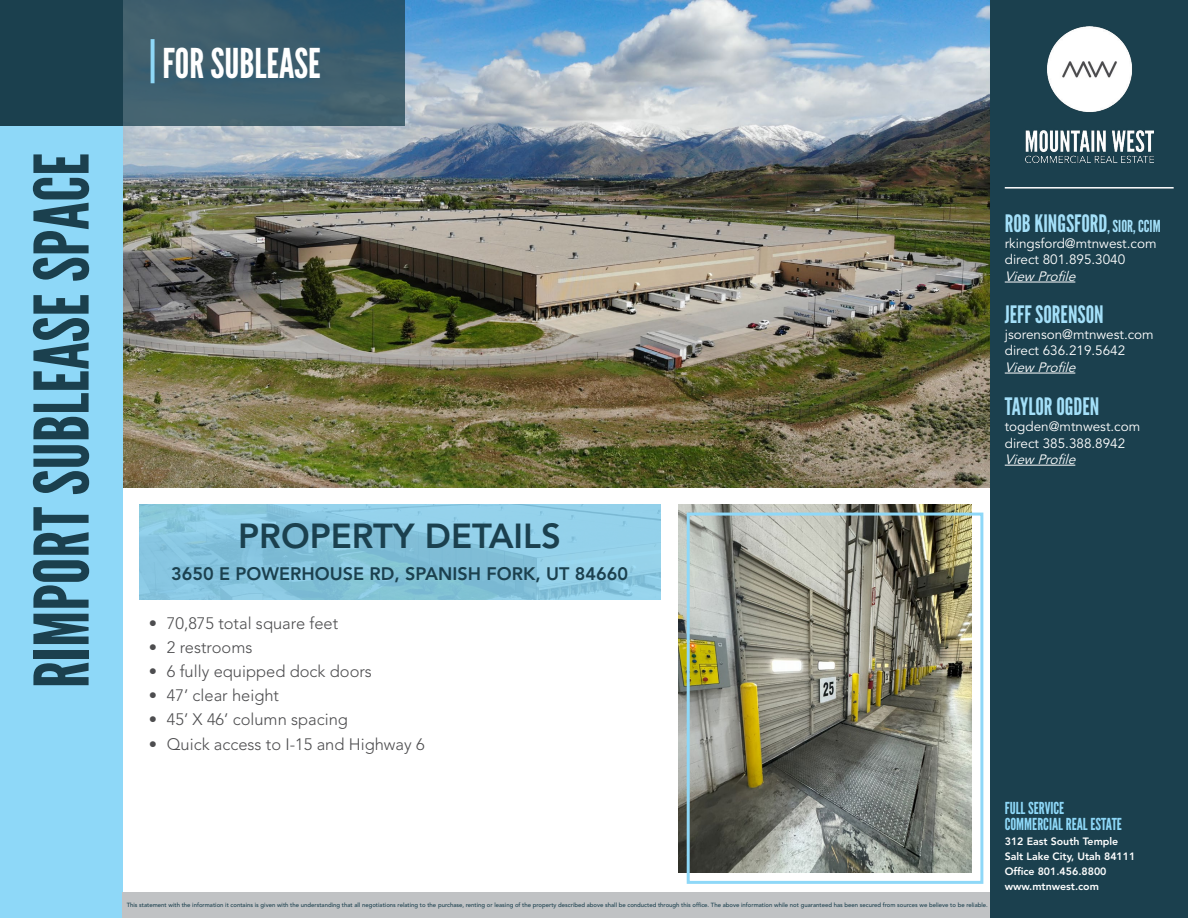
<style>
.page{position:relative;width:1188px;height:918px;background:#fff}
.page>*{position:absolute;margin:0;border:0;box-sizing:border-box;transform-origin:0 0}
.t1{font:75px "League Gothic";color:#1b404e}
.t2{font:40.95px "League Gothic";color:#fff}
.t3{font:800 34.5px "Avenir LT Std";color:#1b404e}
.t4{font:24px "League Gothic";color:#a4e0f9}
.t5{font:800 18px "Avenir LT Std";color:#1b404e}
.t6{font:300 16.5px "Avenir LT Std";color:#4d4d4f}
.t7{font:16.5px/16.5px "League Gothic";color:#8ed8f8}
.t8{font:13.5px/16.2px "Avenir LT Std";color:#fff}
.t9{font:italic 13.5px "Avenir LT Std";color:#fff}
.t10{font:800 10.65px/15px "Avenir LT Std";color:#fff}
.t11{font:500 6px "Avenir LT Std";color:#1b404e}
.s1{color:#8ed8f8}
.s2{font-size:16.5px}
</style>
<div class="page">
<img style="left:122px;top:0;width:868px;height:487px">
<svg style="left:140px;top:504px;width:521px;height:96px;background:#89c7e0"></svg>
<img style="left:678px;top:504px;width:294px;height:368px">
<img style="left:685px;top:511px;width:299px;height:373px">
<div style="left:0;top:0;width:122px;height:918px;background:#8ed8f8"></div>
<div style="left:0;top:0;width:122px;height:125px;background:#1b404e"></div>
<div style="left:122px;top:892px;width:868px;height:26px;background:#c0c2c4"></div>
<div style="left:990px;top:0;width:198px;height:918px;background:#1b404e"></div>
<img style="left:1025px;top:27px;width:128px;height:135px">
<hr style="left:1005px;top:282px;width:70px;height:1px;background:#fff">
<hr style="left:1005px;top:373px;width:70px;height:1px;background:#fff">
<hr style="left:1005px;top:465px;width:70px;height:1px;background:#fff">
<hr style="left:1005px;top:187px;width:169px;height:2px;background:#fff">
<svg style="left:122px;top:0;width:283px;height:125px;background:#3c5e6e"></svg>
<h1 class="t1" style="left:17px;top:688px;width:537px;rotate:-90deg">RIMPORT SUBLEASE SPACE</h1>
<h2 class="t2" style="left:149px;top:39px;width:173px"><span class="s1">|</span> FOR SUBLEASE</h2>
<h3 class="t4" style="left:1005px;top:209px;width:157px">ROB KINGSFORD<span class="s2">, SIOR, CCIM</span></h3>
<h3 class="t8" style="left:1005px;top:236px;width:153px">rkingsford@mtnwest.com direct 801.895.3040</h3>
<h3 class="t9" style="left:1005px;top:268px;width:76px">View Profile</h3>
<h3 class="t4" style="left:1005px;top:300px;width:100px">JEFF SORENSON</h3>
<h3 class="t8" style="left:1005px;top:327px;width:151px">jsorenson@mtnwest.com direct 636.219.5642</h3>
<h3 class="t9" style="left:1005px;top:359px;width:76px">View Profile</h3>
<h3 class="t4" style="left:1005px;top:392px;width:96px">TAYLOR OGDEN</h3>
<h3 class="t8" style="left:1005px;top:419px;width:137px">togden@mtnwest.com direct 385.388.8942</h3>
<h3 class="t9" style="left:1005px;top:451px;width:76px">View Profile</h3>
<h3 class="t3" style="left:238px;top:516px;width:324px">PROPERTY DETAILS</h3>
<h3 class="t5" style="left:171px;top:563px;width:458px">3650 E POWERHOUSE RD, SPANISH FORK, UT 84660</h3>
<h3 class="t6" style="left:149px;top:614px;width:191px">• 70,875 total square feet</h3>
<h3 class="t6" style="left:149px;top:638px;width:105px">• 2 restrooms</h3>
<h3 class="t6" style="left:149px;top:662px;width:225px">• 6 fully equipped dock doors</h3>
<h3 class="t6" style="left:149px;top:686px;width:132px">• 47’ clear height</h3>
<h3 class="t6" style="left:149px;top:710px;width:201px">• 45’ X 46’ column spacing</h3>
<h3 class="t6" style="left:149px;top:734px;width:277px">• Quick access to I-15 and Highway 6</h3>
<p class="t11" style="left:127px;top:902px;width:863px">This statement with the information it contains is given with the understanding that all negotiations relating to the purchase, renting or leasing of the property described above shall be conducted through this office. The above information while not guaranteed has been secured from sources we believe to be reliable.</p>
<h3 class="t7" style="left:1005px;top:800px;width:119px">FULL SERVICE<br>COMMERCIAL REAL ESTATE</h3>
<h3 class="t10" style="left:1005px;top:834px;width:132px">312 East South Temple<br>Salt Lake City, Utah 84111<br>Office 801.456.8800 www.mtnwest.com</h3>
</div>
